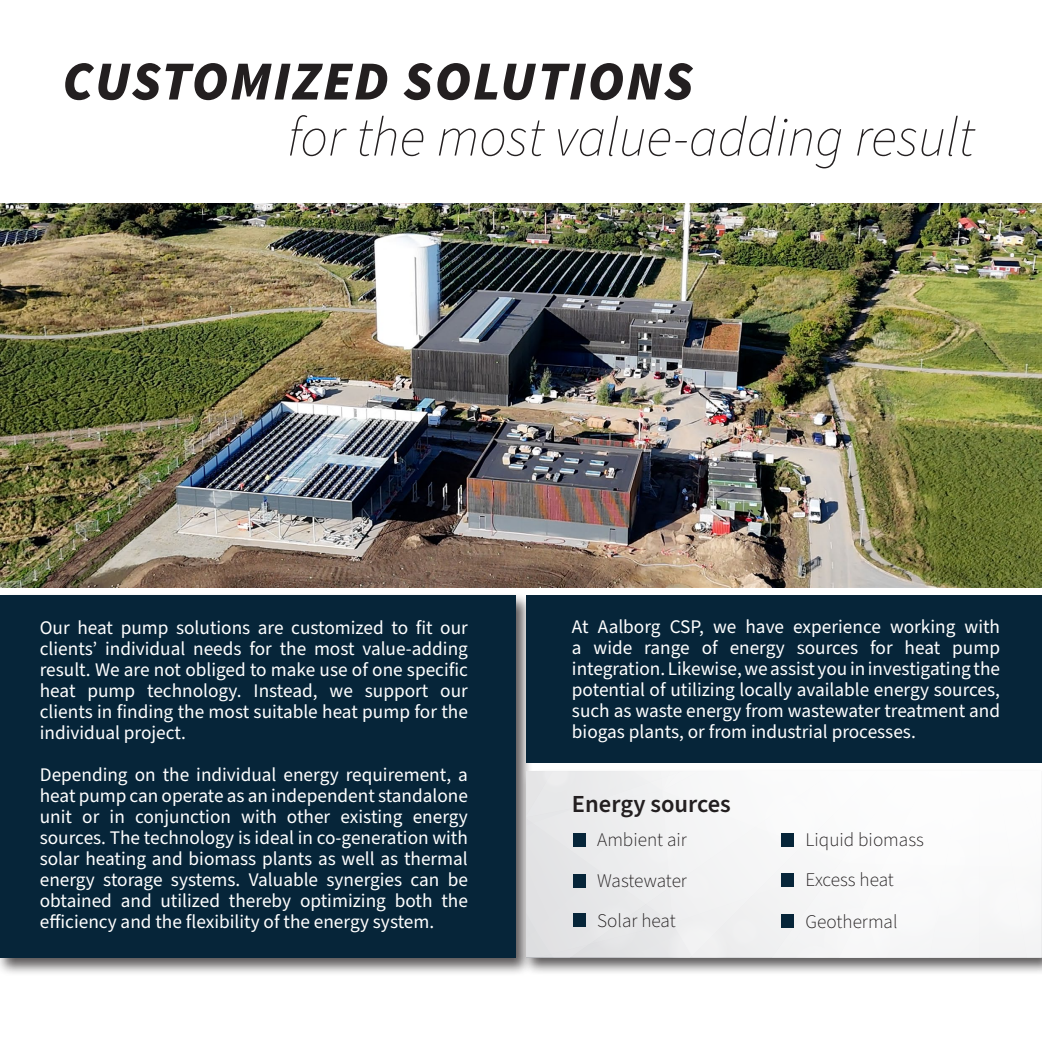
<style>
.page{position:relative;width:1042px;height:1042px;background:#fff}
.page>*{position:absolute;margin:0;border:0;box-sizing:border-box;transform-origin:0 0}
.t1{font:italic 200 55.12px "Source Sans Pro";color:#231f20}
.t2{font:italic 900 55.12px "Source Sans Pro";letter-spacing:.03em;color:#231f20}
.t3{font:600 24.5px "Source Sans Pro";color:#231f20}
.t4{font:19.25px/21px "Source Sans Pro";color:#fff;text-align:justify}
.t5{font:300 19.25px "Source Sans Pro";color:#231f20}
</style>
<div class="page">
<img style="left:0;top:204px;width:1042px;height:383px">
<div style="left:0;top:592px;width:533px;height:384px;background:#231f20;opacity:.75"></div>
<div style="left:0;top:595px;width:516px;height:362px;background:#062539"></div>
<div style="left:522px;top:769px;width:520px;height:207px;background:#231f20;opacity:.75"></div>
<div style="left:526px;top:771px;width:515px;height:186px;background:linear-gradient(to right,#e7e8e9,#fff)"></div>
<div style="left:573px;top:833px;width:12px;height:13px;background:#062539"></div>
<div style="left:573px;top:913px;width:12px;height:14px;background:#062539"></div>
<div style="left:573px;top:874px;width:12px;height:13px;background:#062539"></div>
<div style="left:781px;top:914px;width:12px;height:14px;background:#062539"></div>
<div style="left:781px;top:833px;width:12px;height:13px;background:#062539"></div>
<div style="left:781px;top:873px;width:12px;height:13px;background:#062539"></div>
<div style="left:526px;top:595px;width:515px;height:167px;background:#062539"></div>
<p class="t2" style="left:62px;top:43px;width:632px">CUSTOMIZED SOLUTIONS</p>
<p class="t1" style="left:287px;top:100px;width:688px">for the most value-adding result</p>
<p class="t4" style="left:40px;top:618px;width:430px">Our heat pump solutions are customized to fit our clients’ individual needs for the most value-adding result. We are not obliged to make use of one specific heat pump technology. Instead, we support our clients in finding the most suitable heat pump for the individual project.</p>
<p class="t4" style="left:40px;top:765px;width:430px">Depending on the individual energy requirement, a heat pump can operate as an independent standalone unit or in conjunction with other existing energy sources. The technology is ideal in co-generation with solar heating and biomass plants as well as thermal energy storage systems. Valuable synergies can be obtained and utilized thereby optimizing both the efficiency and the flexibility of the energy system.</p>
<p class="t4" style="left:572px;top:617px;width:430px">At Aalborg CSP, we have experience working with a wide range of energy sources for heat pump integration. Likewise, we assist you in investigating the potential of utilizing locally available energy sources, such as waste energy from wastewater treatment and biogas plants, or from industrial processes.</p>
<p class="t3" style="left:572px;top:787px;width:160px">Energy sources</p>
<p class="t5" style="left:597px;top:827px;width:91px">Ambient air</p>
<p class="t5" style="left:597px;top:867px;width:91px">Wastewater</p>
<p class="t5" style="left:597px;top:907px;width:80px">Solar heat</p>
<p class="t5" style="left:805px;top:827px;width:120px">Liquid biomass</p>
<p class="t5" style="left:805px;top:866px;width:90px">Excess heat</p>
<p class="t5" style="left:805px;top:908px;width:93px">Geothermal</p>
</div>
